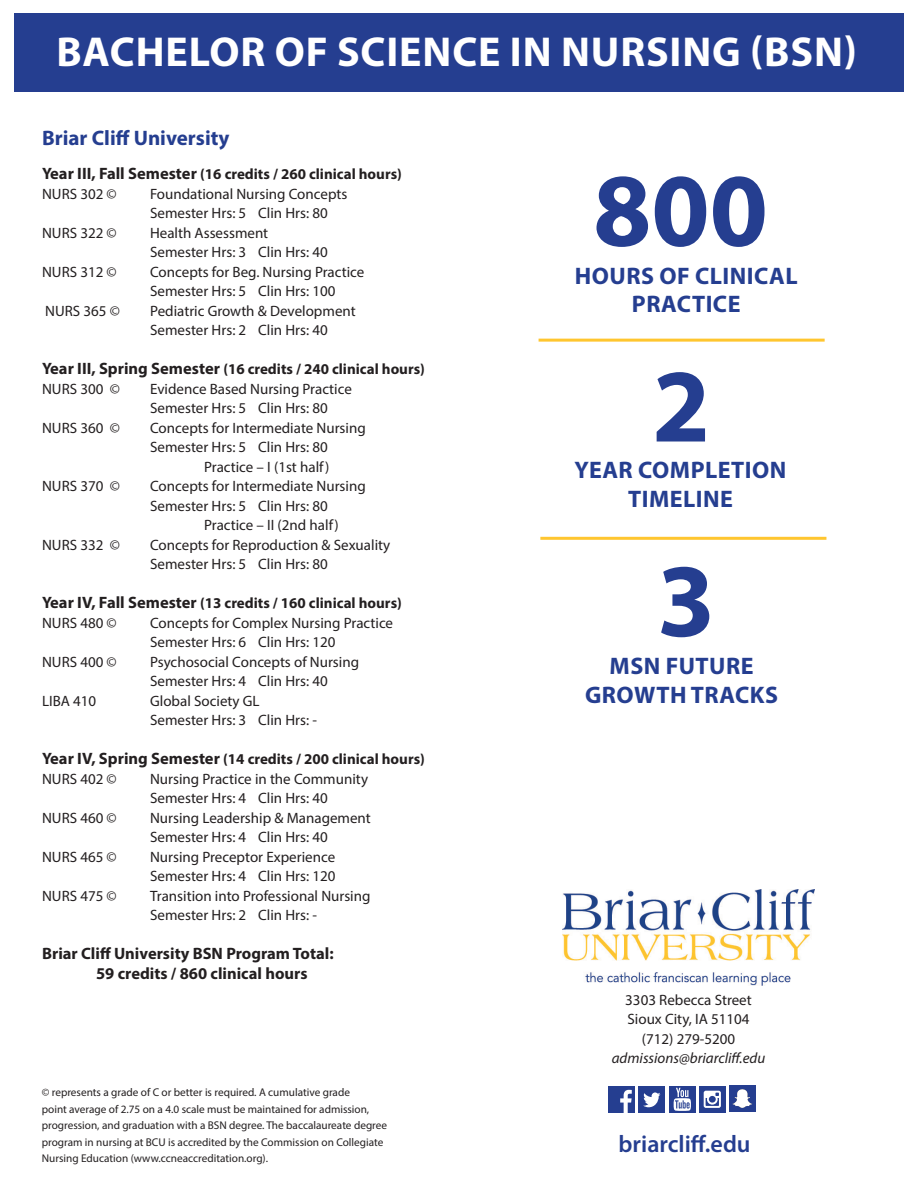
<style>
.page{position:relative;width:918px;height:1188px;background:#fff}
.page>*{position:absolute;margin:0;border:0;box-sizing:border-box;transform-origin:0 0}
.t1{font:700 105px "Myriad Pro";color:#253e90}
.t2{font:700 42px "Myriad Pro";letter-spacing:.02em;color:#fff}
.t3{font:700 24px/28.8px "Myriad Pro";letter-spacing:.02em;color:#253e90;text-align:center}
.t4{font:600 24px "Myriad Pro";color:#253e90}
.t5{font:700 21px "Myriad Pro";color:#253e90}
.t6{font:700 16.5px "Myriad Pro";color:#231f20}
.t7{font:15px/19.5px "Myriad Pro";color:#231f20}
.t8{font:700 15px "Myriad Pro";color:#231f20}
.t9{font:italic 15px "Myriad Pro";color:#231f20}
.t10{font:11.25px/16.5px "Myriad Pro";color:#231f20}
.s1{font-size:16.5px}
</style>
<div class="page">
<div style="left:14px;top:14px;width:890px;height:78px;background:#253e90"></div>
<img style="left:563px;top:890px;width:251px;height:96px">
<div style="left:608px;top:1086px;width:26px;height:26px;background:#253e90"></div>
<svg style="left:620px;top:1090px;width:12px;height:23px"></svg>
<div style="left:639px;top:1086px;width:26px;height:26px;background:#253e90"></div>
<svg style="left:643px;top:1092px;width:17px;height:15px"></svg>
<div style="left:669px;top:1086px;width:26px;height:26px;background:#253e90"></div>
<svg style="left:674px;top:1088px;width:17px;height:23px"></svg>
<svg style="left:699px;top:1086px;width:26px;height:26px"></svg>
<div style="left:729px;top:1086px;width:26px;height:26px;background:#253e90"></div>
<svg style="left:732px;top:1089px;width:20px;height:19px"></svg>
<hr style="left:539px;top:339px;width:286px;height:3px;background:#ffc62f">
<hr style="left:540px;top:537px;width:286px;height:3px;background:#ffc62f">
<p class="t2" style="left:57px;top:24px;width:802px">BACHELOR OF SCIENCE IN NURSING (BSN)</p>
<p class="t5" style="left:42px;top:124px;width:189px">Briar Cliff University</p>
<p class="t8" style="left:42px;top:165px;width:361px"><span class="s1">Year III, Fall Semester</span> (16 credits / 260 clinical hours)</p>
<p class="t7" style="left:42px;top:184px;width:76px">NURS 302 ©</p>
<p class="t7" style="left:150px;top:184px;width:199px">Foundational Nursing Concepts<br>Semester Hrs: 5 Clin Hrs: 80</p>
<p class="t7" style="left:42px;top:223px;width:76px">NURS 322 ©</p>
<p class="t7" style="left:150px;top:223px;width:179px">Health Assessment<br>Semester Hrs: 3 Clin Hrs: 40</p>
<p class="t7" style="left:42px;top:262px;width:76px">NURS 312 ©</p>
<p class="t7" style="left:150px;top:262px;width:216px">Concepts for Beg. Nursing Practice<br>Semester Hrs: 5 Clin Hrs: 100</p>
<p class="t7" style="left:45px;top:301px;width:76px">NURS 365 ©</p>
<p class="t7" style="left:150px;top:301px;width:207px">Pediatric Growth &amp; Development</p>
<p class="t7" style="left:150px;top:320px;width:179px">Semester Hrs: 2 Clin Hrs: 40</p>
<p class="t8" style="left:42px;top:360px;width:384px"><span class="s1">Year III, Spring Semester</span> (16 credits / 240 clinical hours)</p>
<p class="t7" style="left:42px;top:379px;width:79px">NURS 300 ©</p>
<p class="t7" style="left:150px;top:379px;width:203px">Evidence Based Nursing Practice<br>Semester Hrs: 5 Clin Hrs: 80</p>
<p class="t7" style="left:42px;top:418px;width:79px">NURS 360 ©</p>
<p class="t7" style="left:150px;top:418px;width:217px">Concepts for Intermediate Nursing<br>Semester Hrs: 5 Clin Hrs: 80</p>
<p class="t7" style="left:204px;top:457px;width:127px">Practice – I (1st half)</p>
<p class="t7" style="left:42px;top:476px;width:79px">NURS 370 ©</p>
<p class="t7" style="left:150px;top:476px;width:217px">Concepts for Intermediate Nursing<br>Semester Hrs: 5 Clin Hrs: 80</p>
<p class="t7" style="left:204px;top:515px;width:136px">Practice – II (2nd half)</p>
<p class="t7" style="left:42px;top:535px;width:79px">NURS 332 ©</p>
<p class="t7" style="left:150px;top:535px;width:242px">Concepts for Reproduction &amp; Sexuality<br>Semester Hrs: 5 Clin Hrs: 80</p>
<p class="t8" style="left:42px;top:594px;width:361px"><span class="s1">Year IV, Fall Semester</span> (13 credits / 160 clinical hours)</p>
<p class="t7" style="left:42px;top:613px;width:76px">NURS 480 ©</p>
<p class="t7" style="left:150px;top:613px;width:245px">Concepts for Complex Nursing Practice<br>Semester Hrs: 6 Clin Hrs: 120</p>
<p class="t7" style="left:42px;top:652px;width:76px">NURS 400 ©</p>
<p class="t7" style="left:150px;top:652px;width:210px">Psychosocial Concepts of Nursing<br>Semester Hrs: 4 Clin Hrs: 40</p>
<p class="t7" style="left:42px;top:691px;width:56px">LIBA 410</p>
<p class="t7" style="left:150px;top:691px;width:168px">Global Society GL<br>Semester Hrs: 3 Clin Hrs: -</p>
<p class="t8" style="left:42px;top:750px;width:384px"><span class="s1">Year IV, Spring Semester</span> (14 credits / 200 clinical hours)</p>
<p class="t7" style="left:42px;top:769px;width:76px">NURS 402 ©</p>
<p class="t7" style="left:150px;top:769px;width:219px">Nursing Practice in the Community<br>Semester Hrs: 4 Clin Hrs: 40</p>
<p class="t7" style="left:42px;top:808px;width:76px">NURS 460 ©</p>
<p class="t7" style="left:150px;top:808px;width:222px">Nursing Leadership &amp; Management</p>
<p class="t7" style="left:150px;top:827px;width:179px">Semester Hrs: 4 Clin Hrs: 40</p>
<p class="t7" style="left:42px;top:847px;width:76px">NURS 465 ©</p>
<p class="t7" style="left:150px;top:847px;width:187px">Nursing Preceptor Experience<br>Semester Hrs: 4 Clin Hrs: 120</p>
<p class="t7" style="left:42px;top:886px;width:76px">NURS 475 ©</p>
<p class="t7" style="left:150px;top:886px;width:222px">Transition into Professional Nursing<br>Semester Hrs: 2 Clin Hrs: -</p>
<p class="t6" style="left:42px;top:943px;width:293px">Briar Cliff University BSN Program Total:</p>
<p class="t6" style="left:96px;top:963px;width:213px">59 credits / 860 clinical hours</p>
<p class="t10" style="left:42px;top:1084px;width:347px">© represents a grade of C or better is required. A cumulative grade<br>point average of 2.75 on a 4.0 scale must be maintained for admission, progression, and graduation with a BSN degree. The baccalaureate degree program in nursing at BCU is accredited by the Commission on Collegiate Nursing Education (www.ccneaccreditation.org).</p>
<p class="t1" style="left:593px;top:142px;width:176px">800</p>
<p class="t3" style="left:575px;top:260px;width:224px">HOURS OF CLINICAL<br>PRACTICE</p>
<p class="t1" style="left:652px;top:338px;width:60px">2</p>
<p class="t3" style="left:575px;top:455px;width:213px">YEAR COMPLETION<br>TIMELINE</p>
<p class="t1" style="left:657px;top:532px;width:60px">3</p>
<p class="t3" style="left:585px;top:651px;width:194px">MSN FUTURE<br>GROWTH TRACKS</p>
<p class="t7" style="left:625px;top:990px;width:128px">3303 Rebecca Street</p>
<p class="t7" style="left:628px;top:1009px;width:123px">Sioux City, IA 51104</p>
<p class="t7" style="left:642px;top:1029px;width:95px">(712) 279-5200</p>
<p class="t9" style="left:612px;top:1049px;width:155px">admissions@briarcliff.edu</p>
<p class="t4" style="left:619px;top:1129px;width:133px">briarcliff.edu</p>
</div>
